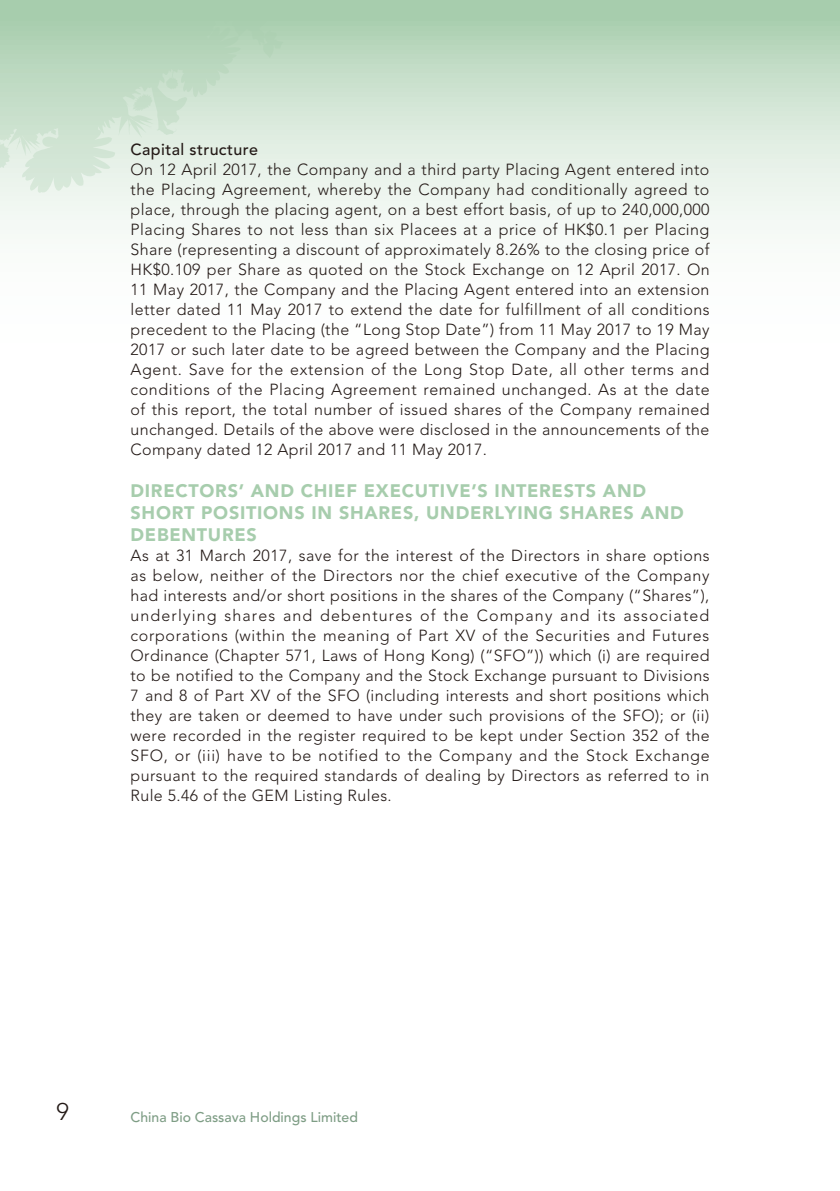
<style>
.page{position:relative;width:840px;height:1191px;background:#fff}
.page>*{position:absolute;margin:0;border:0;box-sizing:border-box;transform-origin:0 0}
.t1{font:300 24px "Avenir LT Std";color:#231916}
.t2{font:900 18px/22px "Avenir LT Std";letter-spacing:.04em;color:#a7cdad}
.t3{font:300 16px/20px "Avenir LT Std";letter-spacing:.025em;color:#231916;text-align:justify}
.t4{font:300 16px "Avenir LT Std";letter-spacing:.07em;color:#231916}
.t5{font:500 16px "Avenir LT Std";letter-spacing:.025em;color:#231916}
.t6{font:500 14px "Avenir LT Std";color:#7e9d85}
</style>
<div class="page">
<svg style="left:0;top:0;width:839px;height:230px"></svg>
<svg style="left:0;top:0;width:285px;height:195px;background:#c8dfcb"></svg>
<p class="t5" style="left:130px;top:140px;width:129px">Capital structure</p>
<p class="t3" style="left:130px;top:160px;width:580px">On 12 April 2017, the Company and a third party Placing Agent entered into the Placing Agreement, whereby the Company had conditionally agreed to place, through the placing agent, on a best effort basis, of up to 240,000,000<br>Placing Shares to not less than six Placees at a price of HK$0.1 per Placing Share (representing a discount of approximately 8.26% to the closing price of HK$0.109 per Share as quoted on the Stock Exchange on 12 April 2017. On 11 May 2017, the Company and the Placing Agent entered into an extension letter dated 11 May 2017 to extend the date for fulfillment of all conditions precedent to the Placing (the “Long Stop Date”) from 11 May 2017 to 19 May 2017 or such later date to be agreed between the Company and the Placing Agent. Save for the extension of the Long Stop Date, all other terms and conditions of the Placing Agreement remained unchanged. As at the date of this report, the total number of issued shares of the Company remained unchanged. Details of the above were disclosed in the announcements of the Company dated 12 April 2017 and 11 May 2017.</p>
<p class="t2" style="left:130px;top:480px;width:554px">DIRECTORS’ AND CHIEF EXECUTIVE S’ INTERESTS AND<br>SHORT POSITIONS IN SHARES, UNDERLYING SHARES AND<br>DEBENTURES</p>
<p class="t3" style="left:130px;top:546px;width:580px;text-align:right">As at 31 March 2017, save for the interest of the Directors in share options as below, neither of the Directors nor the chief executive of the Company had interests and/or short positions in the shares of the Company (“Shares ,(“ associated</p>
<p class="t3" style="left:420px;top:606px;width:17px">of</p>
<p class="t3" style="left:130px;top:606px;width:580px;text-align:left">underlying<br>corporations (within the meaning of Part XV of the Securities and Futures Ordinance (Chapter 571, Laws of Hong Kong) (“SFO”)) which ( ) i are required to be notified to the Company and the Stock Exchange pursuant to Divisions 7 and 8 of Part XV of the SFO (including interests and short positions which they are taken or deemed to have under such provisions of the SFO); or ( (i i were recorded in the register required to be kept under Section 352 of the SFO, or (iii) have to be notified to the Company and the Stock Exchange pursuant to the required standards of dealing by Directors as referred to in Rule 5.46 of the GEM Listing Rules.</p>
<p class="t3" style="left:224px;top:606px;width:52px">shares</p>
<p class="t3" style="left:283px;top:606px;width:31px">and</p>
<p class="t4" style="left:320px;top:606px;width:93px">debentures</p>
<p class="t3" style="left:443px;top:606px;width:27px">the</p>
<p class="t3" style="left:560px;top:606px;width:31px">and</p>
<p class="t4" style="left:476px;top:606px;width:77px">Company</p>
<p class="t3" style="left:597px;top:606px;width:20px">its</p>
<h1 class="t1" style="left:57px;top:1097px;width:14px">9</h1>
<p class="t6" style="left:130px;top:1108px;width:229px">China Bio Cassava Holdings Limited</p>
</div>
